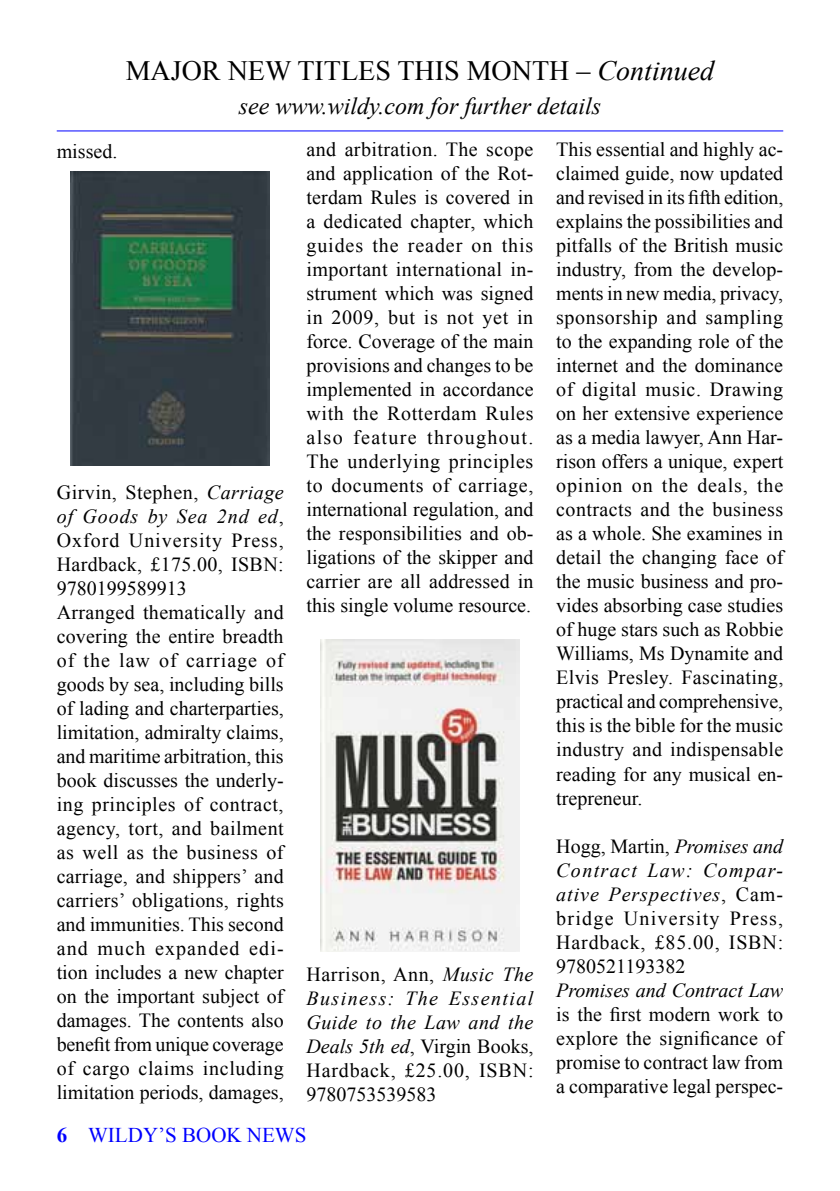
<style>
.page{position:relative;width:840px;height:1191px;background:#fff}
.page>*{position:absolute;margin:0;border:0;box-sizing:border-box;transform-origin:0 0}
.t1{font:28px "Times New Roman";color:#000}
.t2{font:italic 24px "Times New Roman";color:#000}
.t3{font:21px "Times New Roman";color:#00f}
.t4{font:20px/24px "Times New Roman";color:#000;text-align:justify}
.t5{font:italic 20px "Times New Roman";color:#000}
.s1{font-style:italic}
.s2{font-weight:700}
</style>
<div class="page">
<hr style="left:57px;top:130px;width:725px;height:1px;background:#00f">
<img style="left:71px;top:171px;width:198px;height:294px">
<img style="left:320px;top:639px;width:199px;height:312px">
<h1 class="t1" style="left:126px;top:51px;width:590px">MAJOR NEW TITLES THIS MONTH – <span class="s1">Continued</span></h1>
<p class="t2" style="left:238px;top:89px;width:364px">see www.wildy.com for further details</p>
<p class="t4" style="left:57px;top:139px;width:62px">missed.</p>
<p class="t4" style="left:57px;top:480px;width:228px;text-align:left">Girvin, Stephen, <span class="s1">Carriage of Goods by Sea 2nd ed</span>,<br>Oxford University Press,<br>Hardback, £175.00, ISBN:<br>9780199589913<br>Arranged thematically and covering the entire breadth of the law of carriage of goods by sea, including bills of lading and charterparties, limitation, admiralty claims, and maritime arbitration, this book discusses the underly&shy;ing principles of contract, agency, tort, and bailment as well as the business of carriage, and shippers’ and carriers’ obligations, rights and immunities. This second and much expanded edi&shy;tion includes a new chapter on the important subject of damages. The contents also benefit from unique coverage of cargo claims including limitation periods, damages,</p>
<p class="t4" style="left:306px;top:137px;width:228px">and arbitration. The scope and application of the Rot&shy;terdam Rules is covered in a dedicated chapter, which guides the reader on this important international in&shy;strument which was signed in 2009, but is not yet in force. Coverage of the main provisions and changes to be implemented in accordance with the Rotterdam Rules also feature throughout.<br>The underlying principles to documents of carriage, international regulation, and the responsibilities and ob&shy;ligations of the skipper and carrier are all addressed in this single volume resource.</p>
<p class="t4" style="left:556px;top:137px;width:228px">This essential and highly ac&shy;claimed guide, now updated and revised in its fifth edition, explains the possibilities and pitfalls of the British music industry, from the develop&shy;ments in new media, privacy, sponsorship and sampling to the expanding role of the internet and the dominance of digital music. Drawing on her extensive experience as a media lawyer, Ann Har&shy;rison offers a unique, expert opinion on the deals, the contracts and the business as a whole. She examines in detail the changing face of the music business and pro&shy;vides absorbing case studies of huge stars such as Robbie Williams, Ms Dynamite and Elvis Presley. Fascinating, practical and comprehensive, this is the bible for the music industry and indispensable reading for any musical en&shy;trepreneur.</p>
<p class="t4" style="left:556px;top:833px;width:228px">Hogg, Martin, <span class="s1">Promises and Contract Law: Compar&shy;ative Perspectives</span>, Cam&shy;bridge University Press, Hardback, £85.00, ISBN:<br>9780521193382</p>
<p class="t5" style="left:556px;top:976px;width:228px">Promises and Contract Law</p>
<p class="t4" style="left:556px;top:1001px;width:228px">is the first modern work to explore the significance of promise to contract law from a comparative legal perspec-</p>
<p class="t4" style="left:306px;top:961px;width:228px">Harrison, Ann, <span class="s1">Music The Business: The Essential Guide to the Law and the Deals 5th ed</span>, Virgin Books, Hardback, £25.00, ISBN:<br>9780753539583</p>
<p class="t3" style="left:57px;top:1120px;width:251px"><span class="s2">6</span> WILDY’S BOOK NEWS</p>
</div>
